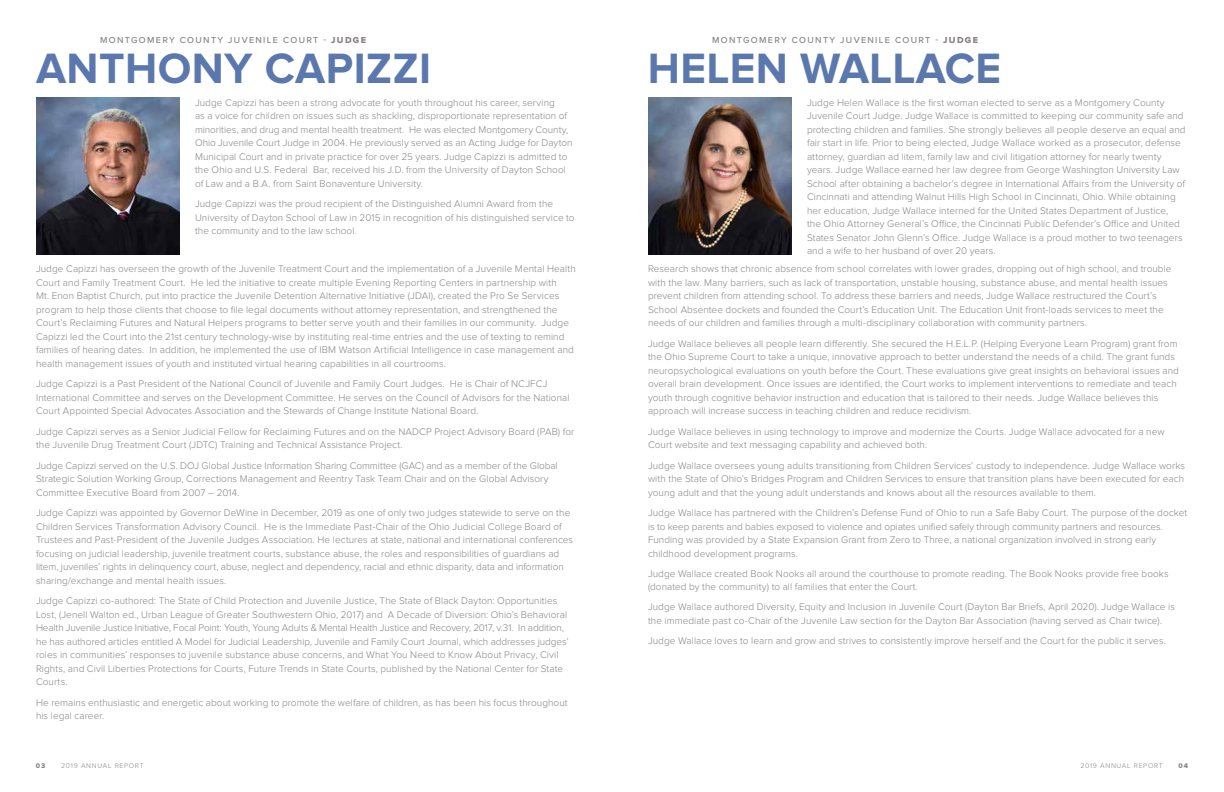
<style>
.page{position:relative;width:1224px;height:792px;background:#fff}
.page>*{position:absolute;margin:0;border:0;box-sizing:border-box;transform-origin:0 0}
.t1{font:700 44px "Proxima Nova";letter-spacing:.01em;color:#5b78ae}
.t2{font:300 10px/13.5px "Proxima Nova";letter-spacing:.005em;color:#878284}
.t3{font:500 9px "Proxima Nova";letter-spacing:.15em;color:#878284}
.t4{font:300 7px "Proxima Nova";letter-spacing:.1em;color:#878284}
.t5{font:7px "Proxima Nova Extrabld";color:#878284}
.s1{font-family:"Proxima Nova Extrabld";font-weight:400}
</style>
<div class="page">
<img style="left:36px;top:98px;width:144px;height:156px">
<img style="left:648px;top:98px;width:144px;height:156px">
<p class="t3" style="left:100px;top:35px;width:268px">MONTGOMERY COUNTY JUVENILE COURT - <span class="s1">JUDGE</span></p>
<p class="t3" style="left:712px;top:35px;width:268px">MONTGOMERY COUNTY JUVENILE COURT - <span class="s1">JUDGE</span></p>
<h1 class="t1" style="left:36px;top:48px;width:397px">ANTHONY CAPIZZI</h1>
<h1 class="t1" style="left:648px;top:48px;width:355px">HELEN WALLACE</h1>
<p class="t2" style="left:195px;top:96px;width:379px">Judge Capizzi has been a strong advocate for youth throughout his career, serving<br>as a voice for children on issues such as shackling, disproportionate representation of minorities, and drug and mental health treatment. He was elected Montgomery County, Ohio Juvenile Court Judge in 2004. He previously served as an Acting Judge for Dayton Municipal Court and in private practice for over 25 years. Judge Capizzi is admitted to the Ohio and U.S. Federal Bar, received his J.D. from the University of Dayton School of Law and a B.A. from Saint Bonaventure University.</p>
<p class="t2" style="left:195px;top:198px;width:381px">Judge Capizzi was the proud recipient of the Distinguished Alumni Award from the<br>University of Dayton School of Law in 2015 in recognition of his distinguished service to the community and to the law school.</p>
<p class="t2" style="left:36px;top:262px;width:541px">Judge Capizzi has overseen the growth of the Juvenile Treatment Court and the implementation of a Juvenile Mental Health Court and Family Treatment Court. He led the initiative to create multiple Evening Reporting Centers in partnership with<br>Mt. Enon Baptist Church, put into practice the Juvenile Detention Alternative Initiative (JDAI), created the Pro Se Services program to help those clients that choose to file legal documents without attorney representation, and strengthened the Court’s Reclaiming Futures and Natural Helpers programs to better serve youth and their families in our community. Judge Capizzi led the Court into the 21st century technology-wise by instituting real-time entries and the use of texting to remind families of hearing dates. In addition, he implemented the use of IBM Watson Artificial Intelligence in case management and health management issues of youth and instituted virtual hearing capabilities in all courtrooms.</p>
<p class="t2" style="left:36px;top:377px;width:535px">Judge Capizzi is a Past President of the National Council of Juvenile and Family Court Judges. He is Chair of NCJFCJ<br>International Committee and serves on the Development Committee. He serves on the Council of Advisors for the National<br>Court Appointed Special Advocates Association and the Stewards of Change Institute National Board.</p>
<p class="t2" style="left:36px;top:425px;width:540px">Judge Capizzi serves as a Senior Judicial Fellow for Reclaiming Futures and on the NADCP Project Advisory Board (PAB) for the Juvenile Drug Treatment Court (JDTC) Training and Technical Assistance Project.</p>
<p class="t2" style="left:36px;top:459px;width:523px">Judge Capizzi served on the U.S. DOJ Global Justice Information Sharing Committee (GAC) and as a member of the Global<br>Strategic Solution Working Group, Corrections Management and Reentry Task Team Chair and on the Global Advisory<br>Committee Executive Board from 2007 – 2014.</p>
<p class="t2" style="left:36px;top:506px;width:539px">Judge Capizzi was appointed by Governor DeWine in December, 2019 as one of only two judges statewide to serve on the Children Services Transformation Advisory Council. He is the Immediate Past-Chair of the Ohio Judicial College Board of Trustees and Past-President of the Juvenile Judges Association. He lectures at state, national and international conferences focusing on judicial leadership, juvenile treatment courts, substance abuse, the roles and responsibilities of guardians ad litem, juveniles’ rights in delinquency court, abuse, neglect and dependency, racial and ethnic disparity, data and information sharing/exchange and mental health issues.</p>
<p class="t2" style="left:36px;top:594px;width:534px">Judge Capizzi co-authored: The State of Child Protection and Juvenile Justice, The State of Black Dayton: Opportunities Lost, (Jenell Walton ed., Urban League of Greater Southwestern Ohio, 2017) and A Decade of Diversion: Ohio’s Behavioral Health Juvenile Justice Initiative, Focal Point: Youth, Young Adults &amp; Mental Health Justice and Recovery, 2017, v.31. In addition, he has authored articles entitled A Model for Judicial Leadership, Juvenile and Family Court Journal, which addresses judges’ roles in communities’ responses to juvenile substance abuse concerns, and What You Need to Know About Privacy, Civil Rights, and Civil Liberties Protections for Courts, Future Trends in State Courts, published by the National Center for State Courts.</p>
<p class="t2" style="left:36px;top:696px;width:533px">He remains enthusiastic and energetic about working to promote the welfare of children, as has been his focus throughout his legal career.</p>
<p class="t2" style="left:807px;top:96px;width:380px">Judge Helen Wallace is the first woman elected to serve as a Montgomery County Juvenile Court Judge. Judge Wallace is committed to keeping our community safe and protecting children and families. She strongly believes all people deserve an equal and fair start in life. Prior to being elected, Judge Wallace worked as a prosecutor, defense attorney, guardian ad litem, family law and civil litigation attorney for nearly twenty years. Judge Wallace earned her law degree from George Washington University Law School after obtaining a bachelor’s degree in International Affairs from the University of Cincinnati and attending Walnut Hills High School in Cincinnati, Ohio. While obtaining her education, Judge Wallace interned for the United States Department of Justice,<br>the Ohio Attorney General’s Office, the Cincinnati Public Defender’s Office and United States Senator John Glenn’s Office. Judge Wallace is a proud mother to two teenagers and a wife to her husband of over 20 years.</p>
<p class="t2" style="left:648px;top:262px;width:525px">Research shows that chronic absence from school correlates with lower grades, dropping out of high school, and trouble with the law. Many barriers, such as lack of transportation, unstable housing, substance abuse, and mental health issues prevent children from attending school. To address these barriers and needs, Judge Wallace restructured the Court’s School Absentee dockets and founded the Court’s Education Unit. The Education Unit front-loads services to meet the needs of our children and families through a multi-disciplinary collaboration with community partners.</p>
<p class="t2" style="left:648px;top:337px;width:532px">Judge Wallace believes all people learn differently. She secured the H.E.L.P. (Helping Everyone Learn Program) grant from the Ohio Supreme Court to take a unique, innovative approach to better understand the needs of a child. The grant funds neuropsychological evaluations on youth before the Court. These evaluations give great insights on behavioral issues and overall brain development. Once issues are identified, the Court works to implement interventions to remediate and teach youth through cognitive behavior instruction and education that is tailored to their needs. Judge Wallace believes this approach will increase success in teaching children and reduce recidivism.</p>
<p class="t2" style="left:648px;top:425px;width:518px">Judge Wallace believes in using technology to improve and modernize the Courts. Judge Wallace advocated for a new<br>Court website and text messaging capability and achieved both.</p>
<p class="t2" style="left:648px;top:459px;width:539px;text-align:justify">Judge Wallace oversees young adults transitioning from Children Services’ custody to independence. Judge Wallace works with the State of Ohio’s Bridges Program and Children Services to ensure that transition plans have been executed for each young adult and that the young adult understands and knows about all the resources available to them.</p>
<p class="t2" style="left:648px;top:506px;width:541px">Judge Wallace has partnered with the Children’s Defense Fund of Ohio to run a Safe Baby Court. The purpose of the docket is to keep parents and babies exposed to violence and opiates unified safely through community partners and resources.<br>Funding was provided by a State Expansion Grant from Zero to Three, a national organization involved in strong early childhood development programs.</p>
<p class="t2" style="left:648px;top:568px;width:522px;line-height:12.5px">Judge Wallace created Book Nooks all around the courthouse to promote reading. The Book Nooks provide free books (donated by the community) to all families that enter the Court.</p>
<p class="t2" style="left:648px;top:600px;width:528px">Judge Wallace authored Diversity, Equity and Inclusion in Juvenile Court (Dayton Bar Briefs, April 2020). Judge Wallace is the immediate past co-Chair of the Juvenile Law section for the Dayton Bar Association (having served as Chair twice).</p>
<p class="t2" style="left:648px;top:634px;width:519px">Judge Wallace loves to learn and grow and strives to consistently improve herself and the Court for the public it serves.</p>
<p class="t5" style="left:36px;top:762px;width:11px">03</p>
<p class="t4" style="left:61px;top:762px;width:84px">2019 ANNUAL REPORT</p>
<p class="t4" style="left:1080px;top:762px;width:84px">2019 ANNUAL REPORT</p>
<p class="t5" style="left:1179px;top:762px;width:11px">04</p>
</div>
